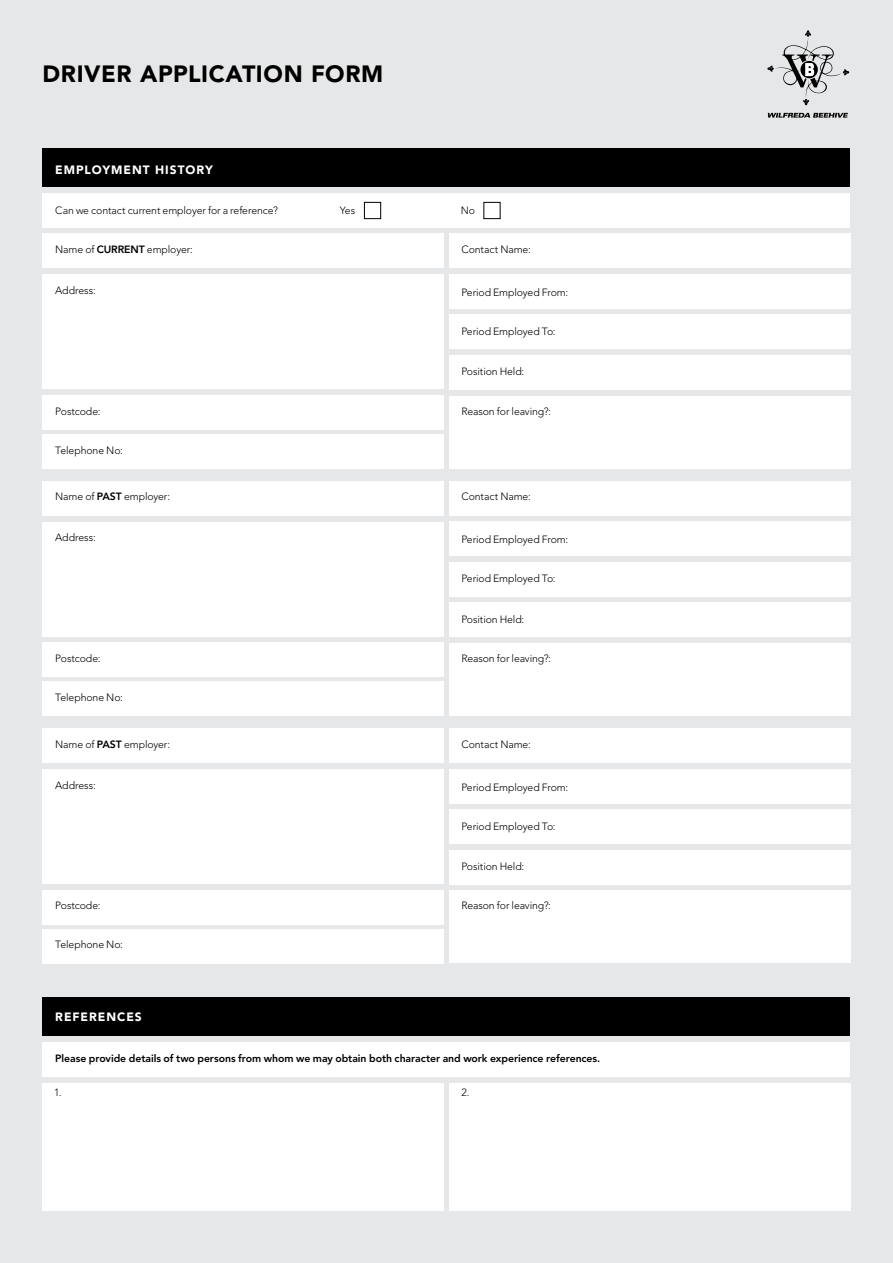
<style>
.page{position:relative;width:893px;height:1263px;background:#e6e7e8}
.page>*{position:absolute;margin:0;border:0;box-sizing:border-box;transform-origin:0 0}
.t1{font:900 23.4px "Avenir";letter-spacing:.025em;color:#000}
.t2{font:900 12px "Avenir";letter-spacing:.08em;color:#fff}
.t3{font:300 10.5px "Avenir";letter-spacing:-.01em;color:#000}
.t4{font:800 10.5px "Avenir";letter-spacing:-.005em;color:#000}
.s1{font-weight:800}
</style>
<div class="page">
<svg style="left:768px;top:31px;width:81px;height:74px"></svg>
<svg style="left:768px;top:113px;width:80px;height:5px"></svg>
<div style="left:43px;top:149px;width:807px;height:38px;background:#000"></div>
<div style="left:43px;top:728px;width:401px;height:34px;background:#fff"></div>
<div style="left:449px;top:728px;width:401px;height:34px;background:#fff"></div>
<div style="left:43px;top:769px;width:401px;height:115px;background:#fff"></div>
<div style="left:449px;top:769px;width:401px;height:34px;background:#fff"></div>
<div style="left:449px;top:809px;width:401px;height:35px;background:#fff"></div>
<div style="left:449px;top:850px;width:401px;height:34px;background:#fff"></div>
<div style="left:449px;top:890px;width:401px;height:73px;background:#fff"></div>
<div style="left:43px;top:890px;width:401px;height:34px;background:#fff"></div>
<div style="left:43px;top:929px;width:401px;height:34px;background:#fff"></div>
<div style="left:43px;top:481px;width:401px;height:34px;background:#fff"></div>
<div style="left:449px;top:481px;width:401px;height:34px;background:#fff"></div>
<div style="left:43px;top:522px;width:401px;height:115px;background:#fff"></div>
<div style="left:449px;top:522px;width:401px;height:34px;background:#fff"></div>
<div style="left:449px;top:562px;width:401px;height:34px;background:#fff"></div>
<div style="left:449px;top:603px;width:401px;height:34px;background:#fff"></div>
<div style="left:449px;top:643px;width:401px;height:73px;background:#fff"></div>
<div style="left:43px;top:643px;width:401px;height:34px;background:#fff"></div>
<div style="left:43px;top:682px;width:401px;height:34px;background:#fff"></div>
<div style="left:43px;top:234px;width:401px;height:34px;background:#fff"></div>
<div style="left:449px;top:234px;width:401px;height:34px;background:#fff"></div>
<div style="left:43px;top:275px;width:401px;height:114px;background:#fff"></div>
<div style="left:449px;top:275px;width:401px;height:34px;background:#fff"></div>
<div style="left:449px;top:315px;width:401px;height:34px;background:#fff"></div>
<div style="left:449px;top:355px;width:401px;height:34px;background:#fff"></div>
<div style="left:449px;top:396px;width:401px;height:72px;background:#fff"></div>
<div style="left:43px;top:396px;width:401px;height:34px;background:#fff"></div>
<div style="left:43px;top:434px;width:401px;height:34px;background:#fff"></div>
<div style="left:43px;top:193px;width:807px;height:34px;background:#fff"></div>
<div style="left:364px;top:202px;width:17px;height:17px;border:1px solid #000"></div>
<div style="left:483px;top:202px;width:17px;height:17px;border:1px solid #000"></div>
<div style="left:43px;top:997px;width:807px;height:38px;background:#000"></div>
<div style="left:43px;top:1083px;width:401px;height:127px;background:#fff"></div>
<div style="left:43px;top:1042px;width:807px;height:34px;background:#fff"></div>
<div style="left:449px;top:1083px;width:401px;height:127px;background:#fff"></div>
<h1 class="t1" style="left:43px;top:59px;width:342px">DRIVER APPLICATION FORM</h1>
<p class="t2" style="left:55px;top:162px;width:159px">EMPLOYMENT HISTORY</p>
<p class="t3" style="left:55px;top:204px;width:224px">Can we contact current employer for a reference?</p>
<p class="t3" style="left:340px;top:204px;width:17px">Yes</p>
<p class="t3" style="left:461px;top:204px;width:16px">No</p>
<p class="t3" style="left:55px;top:243px;width:139px">Name of <span class="s1">CURRENT</span> employer:</p>
<p class="t3" style="left:461px;top:243px;width:71px">Contact Name:</p>
<p class="t3" style="left:55px;top:284px;width:42px">Address:</p>
<p class="t3" style="left:461px;top:286px;width:108px">Period Employed From:</p>
<p class="t3" style="left:55px;top:405px;width:47px">Postcode:</p>
<p class="t3" style="left:55px;top:444px;width:69px">Telephone No:</p>
<p class="t3" style="left:461px;top:325px;width:96px">Period Employed To:</p>
<p class="t3" style="left:461px;top:366px;width:64px">Position Held:</p>
<p class="t3" style="left:461px;top:405px;width:91px">Reason for leaving?:</p>
<p class="t3" style="left:55px;top:491px;width:116px">Name of <span class="s1">PAST</span> employer:</p>
<p class="t3" style="left:461px;top:491px;width:71px">Contact Name:</p>
<p class="t3" style="left:55px;top:531px;width:42px">Address:</p>
<p class="t3" style="left:461px;top:533px;width:108px">Period Employed From:</p>
<p class="t3" style="left:55px;top:652px;width:47px">Postcode:</p>
<p class="t3" style="left:55px;top:691px;width:69px">Telephone No:</p>
<p class="t3" style="left:461px;top:572px;width:96px">Period Employed To:</p>
<p class="t3" style="left:461px;top:613px;width:64px">Position Held:</p>
<p class="t3" style="left:461px;top:652px;width:91px">Reason for leaving?:</p>
<p class="t3" style="left:55px;top:738px;width:116px">Name of <span class="s1">PAST</span> employer:</p>
<p class="t3" style="left:461px;top:738px;width:71px">Contact Name:</p>
<p class="t3" style="left:55px;top:779px;width:42px">Address:</p>
<p class="t3" style="left:461px;top:781px;width:108px">Period Employed From:</p>
<p class="t3" style="left:55px;top:899px;width:47px">Postcode:</p>
<p class="t3" style="left:55px;top:939px;width:69px">Telephone No:</p>
<p class="t3" style="left:461px;top:820px;width:96px">Period Employed To:</p>
<p class="t3" style="left:461px;top:860px;width:64px">Position Held:</p>
<p class="t3" style="left:461px;top:899px;width:91px">Reason for leaving?:</p>
<p class="t2" style="left:55px;top:1009px;width:88px">REFERENCES</p>
<p class="t4" style="left:55px;top:1052px;width:546px">Please provide details of two persons from whom we may obtain both character and work experience references.</p>
<p class="t3" style="left:54px;top:1087px;width:9px">1.</p>
<p class="t3" style="left:461px;top:1087px;width:10px">2.</p>
</div>
